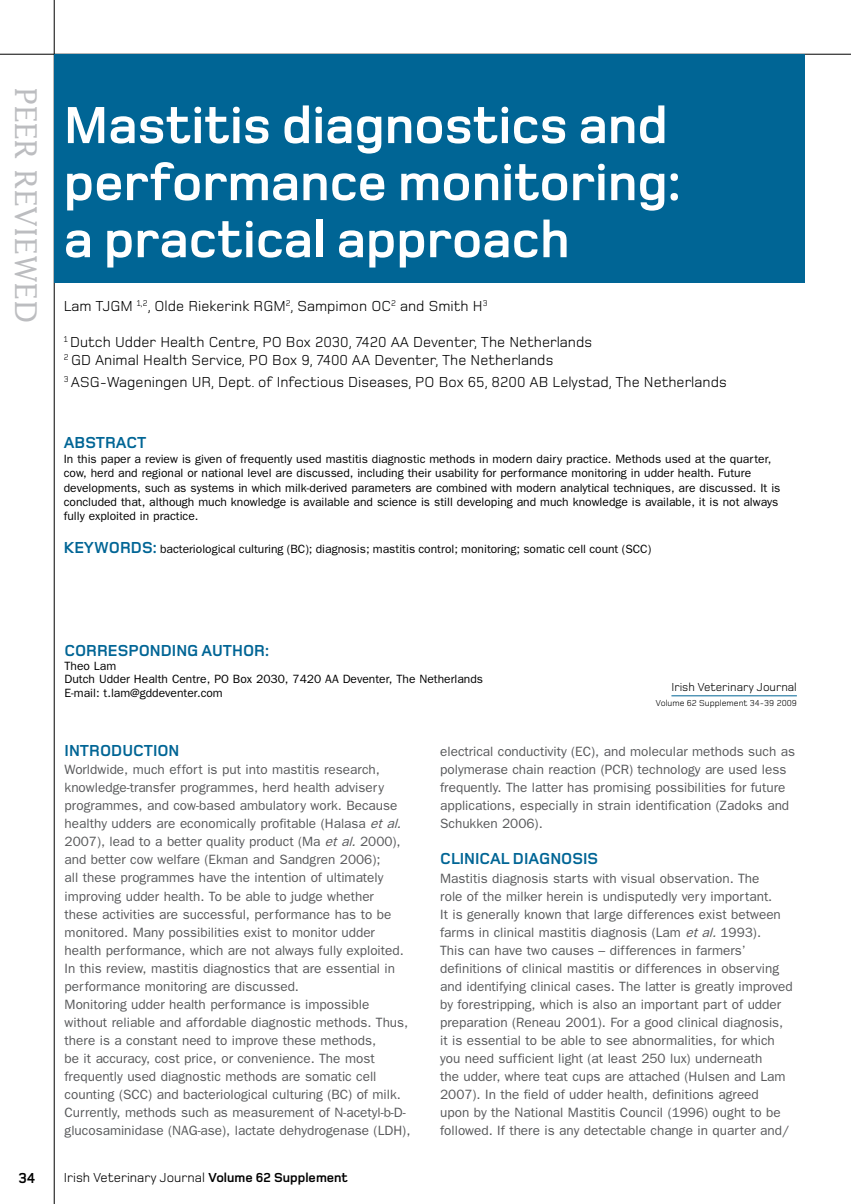
<style>
.page{position:relative;width:851px;height:1204px;background:#fff}
.page>*{position:absolute;margin:0;border:0;box-sizing:border-box;transform-origin:0 0}
.t1{font:700 54px/57px "Foundry Monoline";color:#fff}
.t2{font:30px "Lucida";color:#bcbdc0}
.t3{font:700 16.5px "Foundry Monoline";color:#006595}
.t4{font:15px/18px "Foundry Monoline";color:#000}
.t5{font:700 15px "Foundry Monoline";color:#000}
.t6{font:13.5px/18px "Franklin Gothic";color:#58595b}
.t7{font:13.5px "Foundry Monoline";color:#000}
.t8{font:12px/14.4px "Franklin Gothic";color:#000}
.t9{font:12px "Foundry Monoline";color:#000}
.t10{font:9px "Foundry Monoline";color:#000}
.s1{font-family:"Foundry Monoline";font-weight:700;font-size:16.5px;color:#006595}
.s2{font-style:italic}
.s3{font-weight:700}
</style>
<div class="page">
<hr style="left:0;top:54px;width:850px;height:1px;background:#000">
<hr style="left:54px;top:0;width:1px;height:1203px;background:#000">
<div style="left:54px;top:54px;width:750px;height:228px;background:#006595"></div>
<hr style="left:671px;top:695px;width:125px;height:1px;background:#006595">
<h2 class="t2" style="left:44px;top:87px;width:237px;rotate:90deg">PEER reviewed</h2>
<h1 class="t1" style="left:64px;top:97px;width:618px">Mastitis diagnostics and performance monitoring: a practical approach</h1>
<p class="t4" style="left:64px;top:297px;width:425px">Lam TJGM <sup>1,2</sup>, Olde Riekerink RGM<sup>2</sup>, Sampimon OC<sup>2</sup> and Smith H<sup>3</sup></p>
<p class="t4" style="left:64px;top:333px;width:529px"><sup>1</sup> Dutch Udder Health Centre, PO Box 2030, 7420 AA Deventer, The Netherlands<br><sup>2</sup> GD Animal Health Service, PO Box 9, 7400 AA Deventer, The Netherlands</p>
<p class="t4" style="left:64px;top:373px;width:664px"><sup>3</sup> ASG-Wageningen UR, Dept. of Infectious Diseases, PO Box 65, 8200 AB Lelystad, The Netherlands</p>
<p class="t3" style="left:64px;top:434px;width:22px">Abst</p>
<p class="t3" style="left:105px;top:434px;width:22px">ract</p>
<p class="t8" style="left:64px;top:451px;width:718px">In this paper a review is given of frequently used mastitis diagnostic methods in modern dairy practice. Methods used at the quarter, cow, herd and regional or national level are discussed, including their usability for performance monitoring in udder health. Future developments, such as systems in which milk-derived parameters are combined with modern analytical techniques, are discussed. It is concluded that, although much knowledge is available and science is still developing and much knowledge is available, it is not always fully exploited in practice.</p>
<p class="t8" style="left:64px;top:541px;width:589px"><span class="s1">Keywords:</span> bacteriological culturing (BC); diagnosis; mastitis control; monitoring; somatic cell count (SCC)</p>
<p class="t3" style="left:65px;top:642px;width:96px">Correspondinga</p>
<p class="t3" style="left:212px;top:642px;width:58px">uthor:</p>
<p class="t8" style="left:65px;top:658px;width:420px;line-height:13.5px">Theo Lam<br>Dutch Udder Health Centre, PO Box 2030, 7420 AA Deventer, The Netherlands<br>E-mail: t.lam@gddeventer.com</p>
<p class="t9" style="left:671px;top:680px;width:127px">Irish Veterinary Journal</p>
<p class="t10" style="left:655px;top:698px;width:143px">Volume 62 Supplement 34-39 2009</p>
<p class="t3" style="left:65px;top:742px;width:114px">Introduction</p>
<p class="t6" style="left:65px;top:760px;width:347px">Worldwide, much effort is put into mastitis research, knowledge-transfer programmes, herd health advisery programmes, and cow-based ambulatory work. Because healthy udders are economically profitable (Halasa <span class="s2">etal.<br></span>2007), lead to a better quality product (Ma <span class="s2">etal.</span>2000), and better cow welfare (Ekman and Sandgren 2006);<br>all these programmes have the intention of ultimately improving udder health. To be able to judge whether these activities are successful, performance has to be monitored. Many possibilities exist to monitor udder health performance, which are not always fully exploited.<br>In this review, mastitis diagnostics that are essential in performance monitoring are discussed.<br>Monitoring udder health performance is impossible without reliable and affordable diagnostic methods. Thus, there is a constant need to improve these methods,<br>be it accuracy, cost price, or convenience. The most frequently used diagnostic methods are somatic cell counting (SCC) and bacteriological culturing (BC) of milk.<br>Currently, methods such as measurement of N-acetyl-b-D&shy;glucosaminidase (NAG-ase), lactate dehydrogenase (LDH),</p>
<p class="t6" style="left:440px;top:742px;width:356px">electrical conductivity (EC), and molecular methods such as polymerase chain reaction (PCR) technology are used less frequently. The latter has promising possibilities for future applications, especially in strain identification (Zadoks and Schukken 2006).</p>
<p class="t3" style="left:440px;top:850px;width:29px">Clinica</p>
<p class="t3" style="left:501px;top:850px;width:19px">l diagn</p>
<p class="t3" style="left:561px;top:850px;width:21px">osis</p>
<p class="t6" style="left:440px;top:868px;width:354px">Mastitis diagnosis starts with visual observation. The<br>role of the milker herein is undisputedly very important.<br>It is generally known that large differences exist between farms in clinical mastitis diagnosis (Lam <span class="s2">etal.</span>1993).<br>This can have two causes – differences in farmers’ definitions of clinical mastitis or differences in observing and identifying clinical cases. The latter is greatly improved by forestripping, which is also an important part of udder preparation (Reneau 2001). For a good clinical diagnosis, it is essential to be able to see abnormalities, for which you need sufficient light (at least 250 lux) underneath<br>the udder, where teat cups are attached (Hulsen and Lam 2007). In the field of udder health, definitions agreed<br>upon by the National Mastitis Council (1996) ought to be followed. If there is any detectable change in quarter and/</p>
<p class="t5" style="left:18px;top:1169px;width:19px">34</p>
<p class="t7" style="left:64px;top:1170px;width:285px">Irish Veterinary Journal <span class="s3">Volume 62 Supplement</span></p>
</div>
